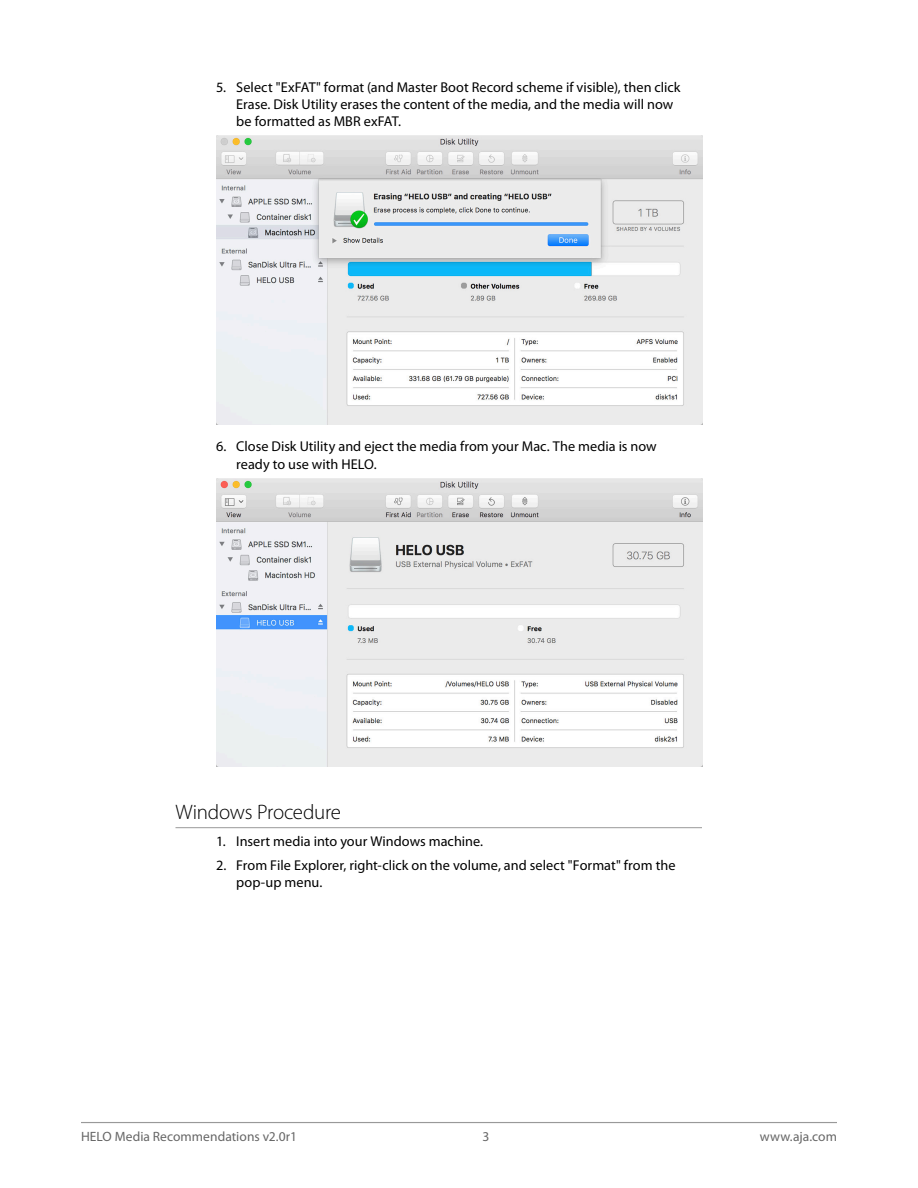
<style>
.page{position:relative;width:918px;height:1188px;background:#fff}
.page>*{position:absolute;margin:0;border:0;box-sizing:border-box;transform-origin:0 0}
._3Head{font:300 21px "Myriad Pro";letter-spacing:-.015em;color:#000}
.t1{font:14.25px/17.1px "Myriad Pro";color:#000}
.t2{font:13.5px "Myriad Pro";letter-spacing:.005em;color:#666}
</style>
<div class="page">
<hr style="left:81px;top:1122px;width:756px;height:1px;background:#999">
<hr style="left:176px;top:827px;width:526px;height:1px;background:#999">
<img style="left:216px;top:135px;width:486px;height:289px">
<img style="left:216px;top:478px;width:486px;height:289px">
<p class="t1" style="left:236px;top:78px;width:446px;text-indent:-20px">5. Select "ExFAT" format (and Master Boot Record scheme if visible), then click<br>Erase. Disk Utility erases the content of the media, and the media will now be formatted as MBR exFAT.</p>
<p class="t1" style="left:236px;top:438px;width:422px;text-indent:-20px">6. Close Disk Utility and eject the media from your Mac. The media is now ready to use with HELO.</p>
<p class="_3Head" style="left:176px;top:801px;width:167px">Windows Procedure</p>
<p class="t1" style="left:216px;top:833px;width:269px">1. Insert media into your Windows machine.</p>
<p class="t1" style="left:236px;top:857px;width:441px;text-indent:-20px">2. From File Explorer, right-click on the volume, and select "Format" from the pop-up menu.</p>
<p class="t2" style="left:81px;top:1128px;width:217px">HELO Media Recommendations v2.0r1</p>
<p class="t2" style="left:483px;top:1128px;width:8px">3</p>
<p class="t2" style="left:760px;top:1128px;width:79px">www.aja.com</p>
</div>
